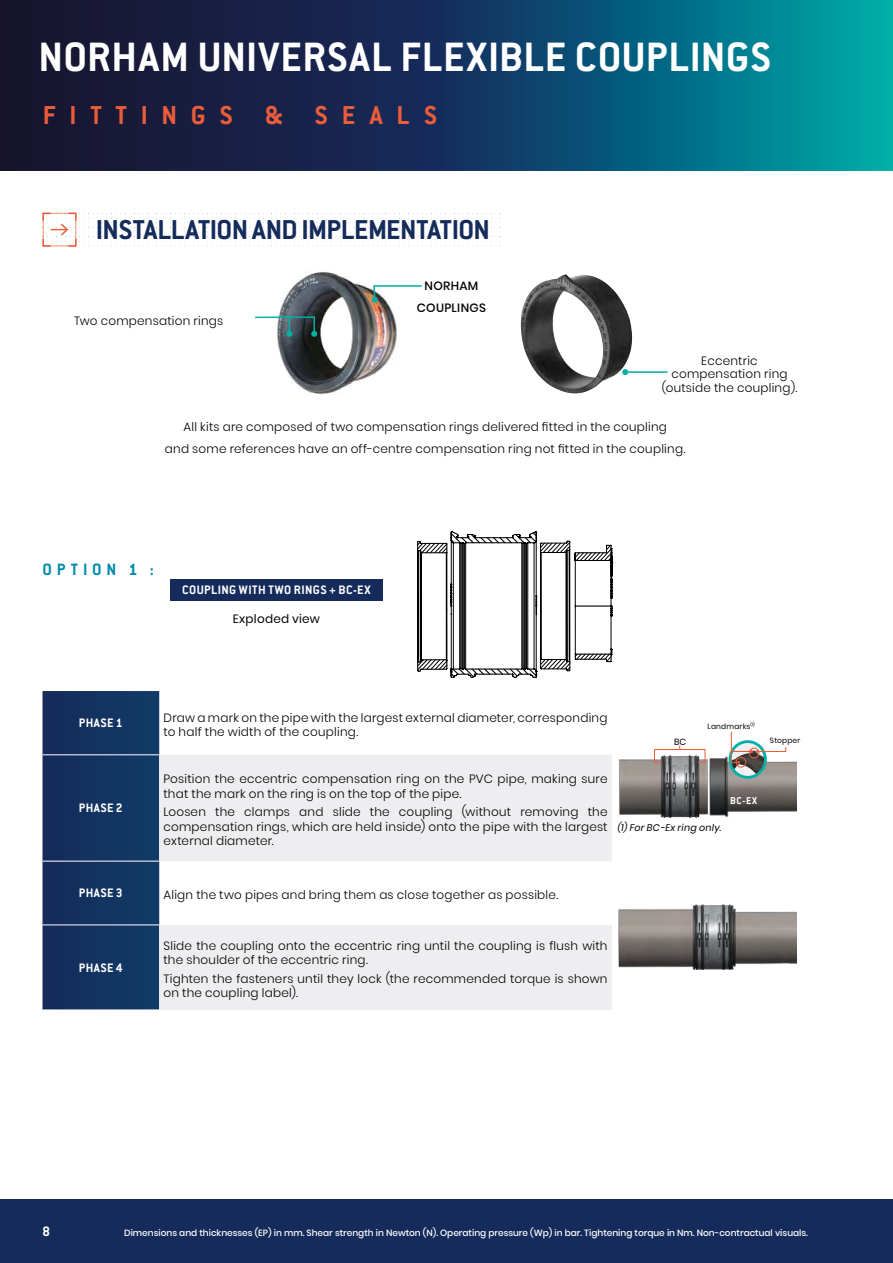
<style>
.page{position:relative;width:893px;height:1263px;background:#fff}
.page>*{position:absolute;margin:0;border:0;box-sizing:border-box;transform-origin:0 0}
.t1{font:700 45px "Conduit ITC";letter-spacing:.02em;color:#fff}
.t2{font:700 30px "Conduit ITC";letter-spacing:-.02em;color:#152b5b}
.t3{font:700 28.5px "Conduit ITC";letter-spacing:.485em;color:#eb5c3b}
.t4{font:700 18px "Conduit ITC";letter-spacing:.26em;color:#008bab}
.t5{font:700 15px "Conduit ITC";color:#fff}
.t6{font:700 13.5px "Conduit ITC";letter-spacing:.035em;color:#fff}
.t7{font:300 12px/14.4px "Poppins";letter-spacing:.02em;color:#000}
.t8{font:500 12px/22.2px "Poppins";letter-spacing:.025em;color:#000;text-align:center}
.t9{font:12px "Poppins";letter-spacing:.02em;color:#000}
.t10{font:700 10.95px "Conduit ITC";color:#fff}
.t11{font:italic 9.6px "Poppins";letter-spacing:.025em;color:#000}
.t12{font:500 9px "Poppins";color:#fff}
.t13{font:8.85px "Poppins";color:#000}
.t14{font:7.5px "Poppins";letter-spacing:.03em;color:#000}
</style>
<div class="page">
<svg style="left:0;top:0;width:893px;height:170px;background:#0e4563"></svg>
<div style="left:0;top:1199px;width:893px;height:64px;background:#152b5b"></div>
<svg style="left:42px;top:212px;width:35px;height:35px"></svg>
<img style="left:43px;top:213px;width:457px;height:34px">
<div style="left:43px;top:691px;width:116px;height:319px;background:#133361"></div>
<svg style="left:159px;top:755px;width:453px;height:255px;fill:#eeedf0"></svg>
<hr style="left:43px;top:754px;width:116px;height:1px;background:#fff">
<hr style="left:43px;top:861px;width:116px;height:1px;background:#fff">
<hr style="left:43px;top:924px;width:116px;height:1px;background:#fff">
<img style="left:619px;top:755px;width:178px;height:63px">
<svg style="left:730px;top:742px;width:35px;height:35px"></svg>
<div style="left:729px;top:740px;width:38px;height:39px;border:3px solid #02b0a7;border-radius:50%"></div>
<div style="left:736px;top:757px;width:10px;height:11px;border:1px solid #eb5c3b;border-radius:50%"></div>
<svg style="left:731px;top:731px;width:55px;height:33px"></svg>
<hr style="left:654px;top:749px;width:51px;height:1px;background:#eb5c3b">
<svg style="left:698px;top:749px;width:8px;height:14px"></svg>
<svg style="left:654px;top:749px;width:8px;height:14px"></svg>
<img style="left:618px;top:904px;width:179px;height:66px">
<div style="left:170px;top:579px;width:213px;height:22px;background:#152b5b"></div>
<svg style="left:417px;top:531px;width:195px;height:146px"></svg>
<img style="left:277px;top:272px;width:120px;height:123px">
<img style="left:520px;top:274px;width:113px;height:120px">
<hr style="left:625px;top:371px;width:43px;height:2px;background:#02b0a7">
<svg style="left:622px;top:369px;width:6px;height:6px"></svg>
<svg style="left:255px;top:316px;width:62px;height:21px"></svg>
<svg style="left:372px;top:284px;width:50px;height:19px"></svg>
<h1 class="t1" style="left:39px;top:30px;width:734px">NORHAM UNIVERSAL FLEXIBLE COUPLINGS</h1>
<h3 class="t3" style="left:43px;top:98px;width:396px">FITTINGS &amp; SEALS</h3>
<h2 class="t2" style="left:96px;top:212px;width:396px">INSTALLATION AND IMPLEMENTATION</h2>
<p class="t7" style="left:74px;top:314px;width:151px">Two compensation rings</p>
<p class="t8" style="left:417px;top:274px;width:71px">NORHAM<br>COUPLINGS</p>
<p class="t7" style="left:662px;top:354px;width:137px;line-height:13.5px;text-align:center">Eccentric compensation ring (outside the coupling).</p>
<p class="t7" style="left:165px;top:416px;width:522px;line-height:22.2px;text-align:center">All kits are composed of two compensation rings delivered fitted in the coupling<br>and some references have an off-centre compensation ring not fitted in the coupling.</p>
<h3 class="t4" style="left:43px;top:558px;width:113px">OPTION 1 :</h3>
<p class="t6" style="left:182px;top:582px;width:190px">COUPLING WITH TWO RINGS + BC-EX</p>
<p class="t9" style="left:233px;top:612px;width:89px">Exploded view</p>
<p class="t6" style="left:79px;top:715px;width:45px">PHASE 1</p>
<p class="t7" style="left:163px;top:711px;width:446px">Draw a mark on the pipe with the largest external diameter, corresponding to half the width of the coupling.</p>
<p class="t14" style="left:708px;top:722px;width:49px">Landmarks<sup>(1)</sup></p>
<p class="t13" style="left:674px;top:737px;width:14px">BC</p>
<p class="t14" style="left:770px;top:736px;width:32px">Stopper</p>
<p class="t6" style="left:79px;top:800px;width:45px">PHASE 2</p>
<p class="t7" style="left:163px;top:772px;width:446px">Position the eccentric compensation ring on the PVC pipe, making sure that the mark on the ring is on the top of the pipe.</p>
<p class="t7" style="left:163px;top:805px;width:446px;text-align:justify">Loosen the clamps and slide the coupling (without removing the compensation rings, which are held inside) onto the pipe with the largest external diameter.</p>
<p class="t11" style="left:618px;top:822px;width:105px">(1) For BC-Ex ring only.</p>
<p class="t10" style="left:730px;top:793px;width:29px">BC-EX</p>
<p class="t6" style="left:79px;top:885px;width:45px">PHASE 3</p>
<p class="t7" style="left:163px;top:888px;width:396px">Align the two pipes and bring them as close together as possible.</p>
<p class="t6" style="left:79px;top:959px;width:45px">PHASE 4</p>
<p class="t7" style="left:163px;top:939px;width:446px">Slide the coupling onto the eccentric ring until the coupling is flush with the shoulder of the eccentric ring.</p>
<p class="t7" style="left:163px;top:972px;width:446px">Tighten the fasteners until they lock (the recommended torque is shown on the coupling label).</p>
<p class="t5" style="left:43px;top:1222px;width:9px">8</p>
<p class="t12" style="left:124px;top:1227px;width:685px">Dimensions and thicknesses (EP) in mm. Shear strength in Newton (N). Operating pressure (Wp) in bar. Tightening torque in Nm. Non-contractual visuals.</p>
</div>
